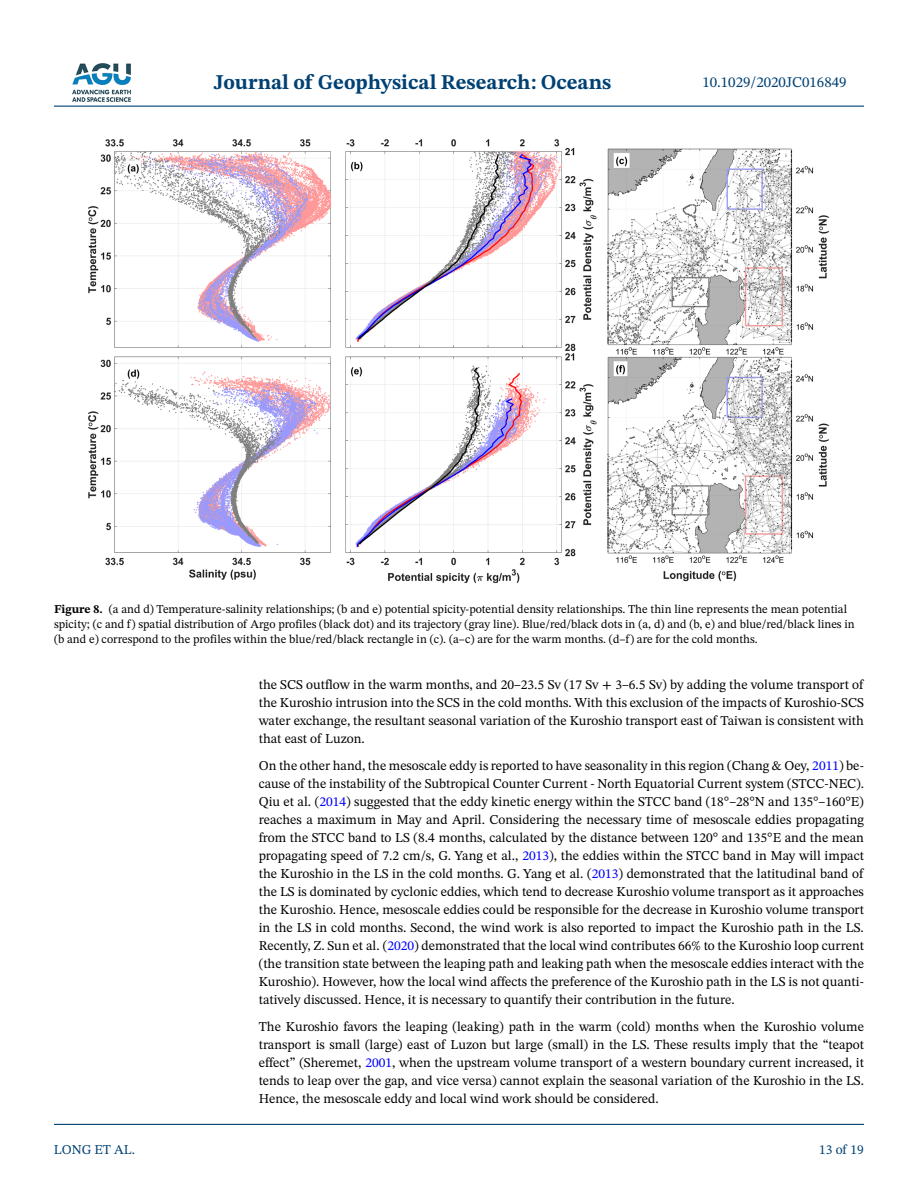
<style>
.page{position:relative;width:918px;height:1188px;background:#fff}
.page>*{position:absolute;margin:0;border:0;box-sizing:border-box;transform-origin:0 0}
.t1{font:700 21px "STIX Two Text";color:#004174}
.t2{font:15px "STIX Two Text";color:#004174}
.t3{font:13.5px/18px "STIX Two Text";color:#000;text-align:justify}
.t4{font:13.5px "STIX Two Text";color:#004174}
.t5{font:12px/15px "STIX Two Text";color:#000}
.s1{font-weight:700}
.s2{color:#00f}
</style>
<div class="page">
<hr style="left:54px;top:106px;width:810px;height:1px;background:#004174">
<hr style="left:54px;top:1124px;width:810px;height:1px;background:#004174">
<img style="left:72px;top:63px;width:59px;height:39px">
<img style="left:88px;top:139px;width:741px;height:445px">
<h1 class="t1" style="left:214px;top:67px;width:399px">Journal of Geophysical Research: Oceans</h1>
<p class="t2" style="left:702px;top:72px;width:146px">10.1029/2020JC016849</p>
<p class="t5" style="left:54px;top:601px;width:802px"><span class="s1">Figure 8.</span> (a and d) Temperature-salinity relationships; (b and e) potential spicity-potential density relationships. The thin line represents the mean potential spicity; (c and f) spatial distribution of Argo profiles (black dot) and its trajectory (gray line). Blue/red/black dots in (a, d) and (b, e) and blue/red/black lines in (b and e) correspond to the profiles within the blue/red/black rectangle in (c). (a–c) are for the warm months. (d–f) are for the cold months.</p>
<p class="t4" style="left:54px;top:1140px;width:83px">LONG ET AL.</p>
<p class="t3" style="left:259px;top:675px;width:607px">the SCS outflow in the warm months, and 20–23.5 Sv (17 Sv + 3–6.5 Sv) by adding the volume transport of the Kuroshio intrusion into the SCS in the cold months. With this exclusion of the impacts of Kuroshio-SCS water exchange, the resultant seasonal variation of the Kuroshio transport east of Taiwan is consistent with that east of Luzon.</p>
<p class="t3" style="left:259px;top:756px;width:607px">On the other hand, the mesoscale eddy is reported to have seasonality in this region (Chang &amp; Oey, <span class="s2">2011</span>) be&shy;cause of the instability of the Subtropical Counter Current - North Equatorial Current system (STCC-NEC).<br>Qiu et al. (<span class="s2">2014</span>) suggested that the eddy kinetic energy within the STCC band (18°–28°N and 135°–160°E) reaches a maximum in May and April. Considering the necessary time of mesoscale eddies propagating from the STCC band to LS (8.4 months, calculated by the distance between 120° and 135°E and the mean propagating speed of 7.2 cm/s, G. Yang et al., <span class="s2">2013</span>), the eddies within the STCC band in May will impact the Kuroshio in the LS in the cold months. G. Yang et al. (<span class="s2">2013</span>) demonstrated that the latitudinal band of the LS is dominated by cyclonic eddies, which tend to decrease Kuroshio volume transport as it approaches the Kuroshio. Hence, mesoscale eddies could be responsible for the decrease in Kuroshio volume transport in the LS in cold months. Second, the wind work is also reported to impact the Kuroshio path in the LS.<br>Recently, Z. Sun et al. (<span class="s2">2020</span>) demonstrated that the local wind contributes 66% to the Kuroshio loop current (the transition state between the leaping path and leaking path when the mesoscale eddies interact with the Kuroshio). However, how the local wind affects the preference of the Kuroshio path in the LS is not quanti&shy;tatively discussed. Hence, it is necessary to quantify their contribution in the future.</p>
<p class="t3" style="left:259px;top:1017px;width:607px">The Kuroshio favors the leaping (leaking) path in the warm (cold) months when the Kuroshio volume transport is small (large) east of Luzon but large (small) in the LS. These results imply that the “teapot effect” (Sheremet, <span class="s2">2001</span>, when the upstream volume transport of a western boundary current increased, it tends to leap over the gap, and vice versa) cannot explain the seasonal variation of the Kuroshio in the LS.<br>Hence, the mesoscale eddy and local wind work should be considered.</p>
<p class="t4" style="left:819px;top:1140px;width:46px">13 of 19</p>
</div>
